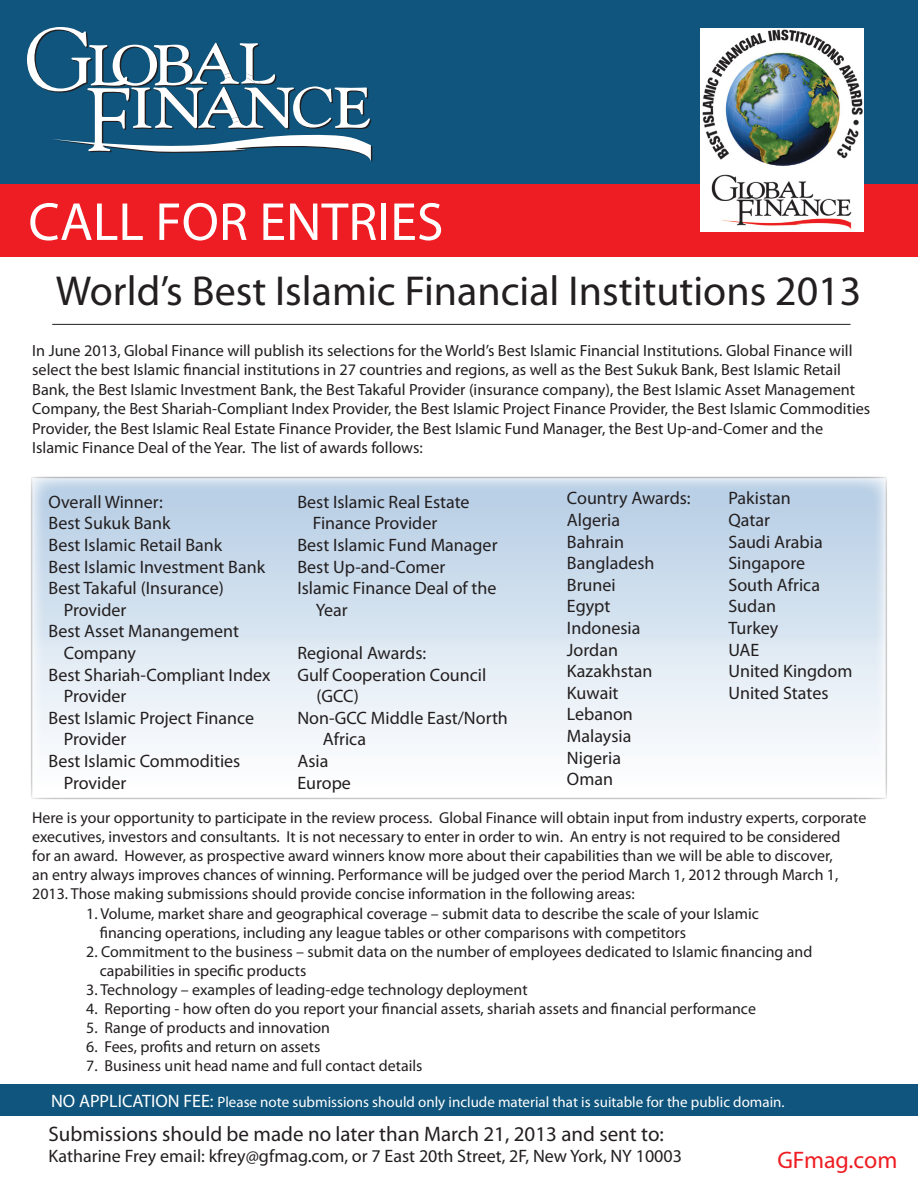
<style>
.page{position:relative;width:918px;height:1188px;background:#fff}
.page>*{position:absolute;margin:0;border:0;box-sizing:border-box;transform-origin:0 0}
.t1{font:54px "Myriad Pro";color:#fff}
.t2{font:42px "Myriad Pro";color:#231f20}
.t3{font:24px "Myriad Pro";color:#ee1d23}
.t4{font:21px "Myriad Pro";color:#231f20}
.t5{font:18px/21.6px "Myriad Pro";color:#231f20}
.t6{font:16.2px/19.5px "Myriad Pro";color:#231f20}
.t7{font:15.9px/19px "Myriad Pro";color:#231f20}
.t8{font:15px "Myriad Pro";color:#fff}
.s1{font-size:18px}
</style>
<div class="page">
<div style="left:32px;top:477px;width:854px;height:322px;background:linear-gradient(to bottom,#b7cee5,#fff)"></div>
<div style="left:0;top:0;width:918px;height:183px;background:#0f557d"></div>
<hr style="left:52px;top:324px;width:799px;height:1px;background:#231f20">
<div style="left:0;top:1084px;width:918px;height:32px;background:#0f557d"></div>
<div style="left:0;top:184px;width:918px;height:72px;background:#ee1d23"></div>
<img style="left:701px;top:28px;width:163px;height:204px">
<svg style="left:27px;top:27px;width:345px;height:134px"></svg>
<p class="t1" style="left:28px;top:189px;width:417px">CALL FOR ENTRIES</p>
<p class="t2" style="left:56px;top:265px;width:807px">World’s Best Islamic Financial Institutions 2013</p>
<p class="t6" style="left:32px;top:340px;width:840px">In June 2013, Global Finance will publish its selections for the World’s Best Islamic Financial Institutions. Global Finance will select the best Islamic financial institutions in 27 countries and regions, as well as the Best Sukuk Bank, Best Islamic Retail Bank, the Best Islamic Investment Bank, the Best Takaful Provider (insurance company), the Best Islamic Asset Management Company, the Best Shariah-Compliant Index Provider, the Best Islamic Project Finance Provider, the Best Islamic Commodities Provider, the Best Islamic Real Estate Finance Provider, the Best Islamic Fund Manager, the Best Up-and-Comer and the Islamic Finance Deal of the Year. The list of awards follows:</p>
<p class="t5" style="left:567px;top:487px;width:125px">Country Awards:</p>
<p class="t5" style="left:567px;top:509px;width:55px">Algeria</p>
<p class="t5" style="left:567px;top:530px;width:59px">Bahrain</p>
<p class="t5" style="left:567px;top:552px;width:89px">Bangladesh</p>
<p class="t5" style="left:567px;top:574px;width:50px">Brunei</p>
<p class="t5" style="left:567px;top:595px;width:45px">Egypt</p>
<p class="t5" style="left:567px;top:617px;width:75px">Indonesia</p>
<p class="t5" style="left:567px;top:638px;width:53px">Jordan</p>
<p class="t5" style="left:567px;top:660px;width:87px">Kazakhstan</p>
<p class="t5" style="left:567px;top:682px;width:53px">Kuwait</p>
<p class="t5" style="left:567px;top:703px;width:68px">Lebanon</p>
<p class="t5" style="left:567px;top:725px;width:66px">Malaysia</p>
<p class="t5" style="left:567px;top:746px;width:56px">Nigeria</p>
<p class="t5" style="left:567px;top:768px;width:48px">Oman</p>
<p class="t5" style="left:728px;top:487px;width:64px">Pakistan</p>
<p class="t5" style="left:728px;top:509px;width:43px">Qatar</p>
<p class="t5" style="left:728px;top:531px;width:96px">Saudi Arabia</p>
<p class="t5" style="left:728px;top:552px;width:78px">Singapore</p>
<p class="t5" style="left:728px;top:574px;width:93px">South Africa</p>
<p class="t5" style="left:728px;top:595px;width:49px">Sudan</p>
<p class="t5" style="left:728px;top:617px;width:51px">Turkey</p>
<p class="t5" style="left:728px;top:639px;width:32px">UAE</p>
<p class="t5" style="left:728px;top:660px;width:125px">United Kingdom</p>
<p class="t5" style="left:728px;top:682px;width:102px">United States</p>
<p class="t5" style="left:313px;top:491px;width:158px;text-indent:-15px">Best Islamic Real Estate<br>Finance Provider</p>
<p class="t5" style="left:297px;top:534px;width:202px">Best Islamic Fund Manager</p>
<p class="t5" style="left:297px;top:555px;width:150px">Best Up-and-Comer</p>
<p class="t5" style="left:316px;top:577px;width:182px;text-indent:-18px">Islamic Finance Deal of the<br>Year</p>
<p class="t5" style="left:297px;top:642px;width:130px">Regional Awards:</p>
<p class="t5" style="left:317px;top:663px;width:171px;text-indent:-19px">Gulf Cooperation Council (GCC)</p>
<p class="t5" style="left:323px;top:707px;width:187px;text-indent:-26px">Non-GCC Middle East/North<br>Africa</p>
<p class="t5" style="left:297px;top:750px;width:32px">Asia</p>
<p class="t5" style="left:297px;top:771px;width:55px">Europe</p>
<p class="t7" style="left:32px;top:808px;width:836px">Here is your opportunity to participate in the review process. Global Finance will obtain input from industry experts, corporate executives, investors and consultants. It is not necessary to enter in order to win. An entry is not required to be considered<br>for an award. However, as prospective award winners know more about their capabilities than we will be able to discover,<br>an entry always improves chances of winning. Performance will be judged over the period March 1, 2012 through March 1, 2013. Those making submissions should provide concise information in the following areas:</p>
<p class="t7" style="left:86px;top:903px;width:674px">1. Volume, market share and geographical coverage – submit data to describe the scale of your Islamic</p>
<p class="t7" style="left:100px;top:923px;width:588px">financing operations, including any league tables or other comparisons with competitors</p>
<p class="t7" style="left:100px;top:942px;width:714px;text-indent:-13px">2. Commitment to the business – submit data on the number of employees dedicated to Islamic financing and capabilities in specific products</p>
<p class="t7" style="left:86px;top:980px;width:443px">3. Technology – examples of leading-edge technology deployment</p>
<p class="t7" style="left:86px;top:999px;width:671px">4. Reporting - how often do you report your financial assets, shariah assets and financial performance</p>
<p class="t7" style="left:86px;top:1018px;width:245px">5. Range of products and innovation</p>
<p class="t7" style="left:86px;top:1037px;width:236px">6. Fees, profits and return on assets</p>
<p class="t7" style="left:86px;top:1056px;width:338px">7. Business unit head name and full contact details</p>
<p class="t5" style="left:49px;top:491px;width:116px">Overall Winner:</p>
<p class="t5" style="left:49px;top:512px;width:124px">Best Sukuk Bank</p>
<p class="t5" style="left:49px;top:534px;width:175px">Best Islamic Retail Bank</p>
<p class="t5" style="left:49px;top:555px;width:218px">Best Islamic Investment Bank</p>
<p class="t5" style="left:64px;top:577px;width:162px;text-indent:-15px">Best Takaful (Insurance)<br>Provider</p>
<p class="t5" style="left:64px;top:620px;width:177px;text-indent:-15px">Best Asset Manangement<br>Company</p>
<p class="t5" style="left:64px;top:663px;width:208px;text-indent:-15px">Best Shariah-Compliant Index<br>Provider</p>
<p class="t5" style="left:64px;top:707px;width:192px;text-indent:-15px">Best Islamic Project Finance<br>Provider</p>
<p class="t5" style="left:64px;top:750px;width:178px;text-indent:-15px">Best Islamic Commodities<br>Provider</p>
<p class="t8" style="left:51px;top:1093px;width:735px"><span class="s1">NO APPLICATION FEE:</span> Please note submissions should only include material that is suitable for the public domain.</p>
<p class="t4" style="left:49px;top:1121px;width:617px">Submissions should be made no later than March 21, 2013 and sent to:</p>
<p class="t5" style="left:49px;top:1145px;width:635px">Katharine Frey email: kfrey@gfmag.com, or 7 East 20th Street, 2F, New York, NY 10003</p>
<p class="t3" style="left:777px;top:1145px;width:121px">GFmag.com</p>
</div>
